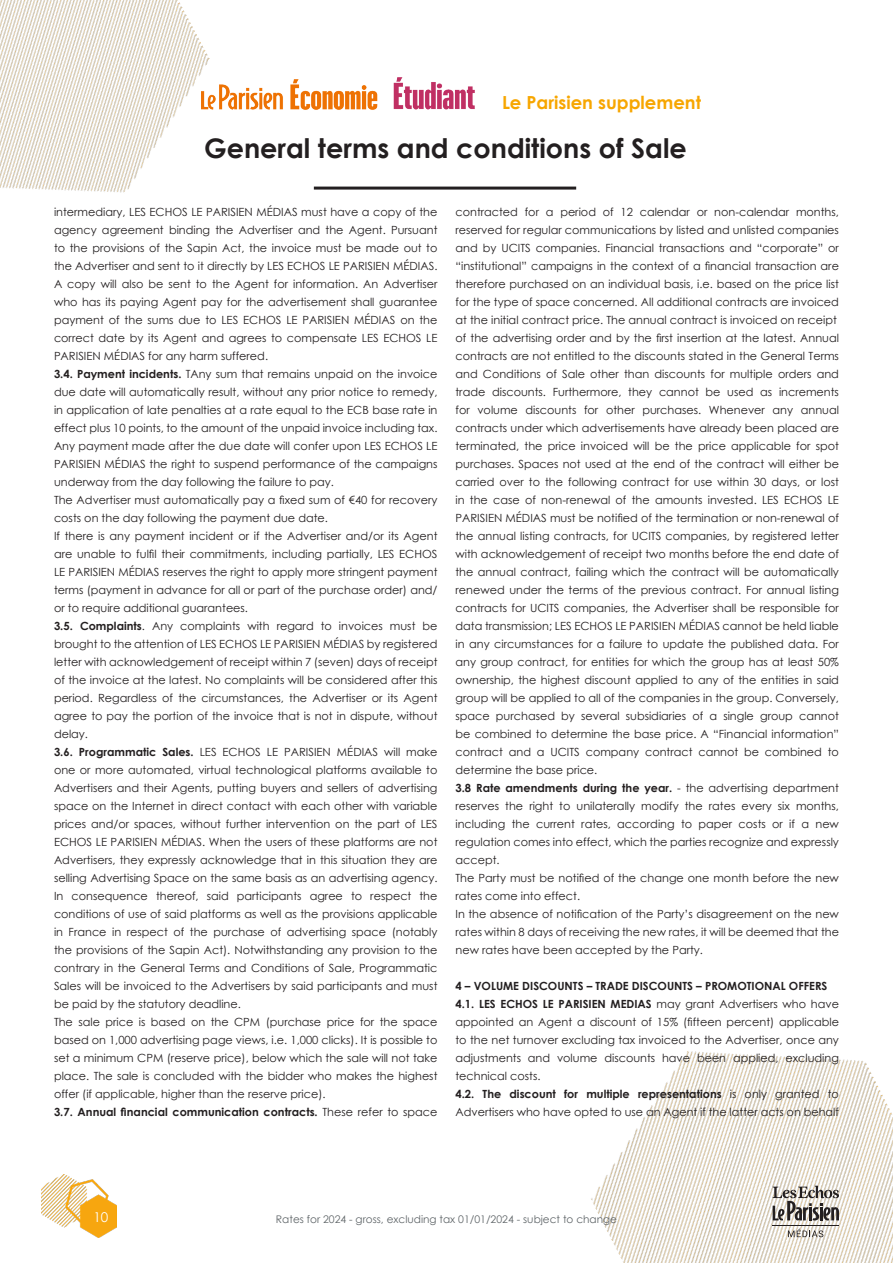
<style>
.page{position:relative;width:893px;height:1263px;background:#fff}
.page>*{position:absolute;margin:0;border:0;box-sizing:border-box;transform-origin:0 0}
.t1{font:700 27px "Century Gothic";color:#231f20}
.t2{font:700 18px "Century Gothic";color:#f7a600}
.t3{font:13.5px "Century Gothic";color:#fff}
.t4{font:11.25px/18px "Century Gothic";color:#231f20;text-align:justify}
.t5{font:700 11.25px "Century Gothic";color:#231f20}
.t6{font:10.5px "Century Gothic";color:#5f6568}
.s1{font-weight:700}
.s2{font-weight:400}
</style>
<div class="page">
<img style="left:591px;top:1051px;width:302px;height:212px">
<svg style="left:788px;top:1229px;width:35px;height:8px"></svg>
<hr style="left:773px;top:1225px;width:66px;height:1px;background:#231f20">
<svg style="left:773px;top:1186px;width:66px;height:34px"></svg>
<img style="left:41px;top:1175px;width:76px;height:62px">
<img style="left:0;top:0;width:210px;height:193px">
<img style="left:201px;top:79px;width:177px;height:36px">
<img style="left:393px;top:78px;width:82px;height:32px">
<hr style="left:314px;top:187px;width:262px;height:3px;background:#231f20">
<h2 class="t2" style="left:502px;top:88px;width:201px">Le Parisien supplement</h2>
<p class="t1" style="left:204px;top:127px;width:484px">General terms and conditions of Sale</p>
<p class="t4" style="left:54px;top:203px;width:385px">intermediary, LES ECHOS LE PARISIEN MÉDIAS must have a copy of the agency agreement binding the Advertiser and the Agent. Pursuant to the provisions of the Sapin Act, the invoice must be made out to the Advertiser and sent to it directly by LES ECHOS LE PARISIEN MÉDIAS.<br>A copy will also be sent to the Agent for information. An Advertiser who has its paying Agent pay for the advertisement shall guarantee payment of the sums due to LES ECHOS LE PARISIEN MÉDIAS on the correct date by its Agent and agrees to compensate LES ECHOS LE PARISIEN MÉDIAS for any harm suffered.</p>
<p class="t4" style="left:54px;top:365px;width:385px"><span class="s1">3.4. Payment incidents.</span> TAny sum that remains unpaid on the invoice due date will automatically result, without any prior notice to remedy, in application of late penalties at a rate equal to the ECB base rate in effect plus 10 points, to the amount of the unpaid invoice including tax.</p>
<p class="t4" style="left:54px;top:437px;width:385px">Any payment made after the due date will confer upon LES ECHOS LE PARISIEN MÉDIAS the right to suspend performance of the campaigns underway from the day following the failure to pay.</p>
<p class="t4" style="left:54px;top:491px;width:385px">The Advertiser must automatically pay a fixed sum of €40 for recovery costs on the day following the payment due date.</p>
<p class="t4" style="left:54px;top:527px;width:385px">If there is any payment incident or if the Advertiser and/or its Agent are unable to fulfil their commitments, including partially, LES ECHOS LE PARISIEN MÉDIAS reserves the right to apply more stringent payment terms (payment in advance for all or part of the purchase order) and/ or to require additional guarantees.</p>
<p class="t4" style="left:54px;top:617px;width:385px"><span class="s1">3.5. Complaints</span>. Any complaints with regard to invoices must be brought to the attention of LES ECHOS LE PARISIEN MÉDIAS by registered letter with acknowledgement of receipt within 7 (seven) days of receipt of the invoice at the latest. No complaints will be considered after this period. Regardless of the circumstances, the Advertiser or its Agent agree to pay the portion of the invoice that is not in dispute, without delay.</p>
<p class="t4" style="left:54px;top:743px;width:385px"><span class="s1">3.6. Programmatic Sales.</span> LES ECHOS LE PARISIEN MÉDIAS will make one or more automated, virtual technological platforms available to Advertisers and their Agents, putting buyers and sellers of advertising space on the Internet in direct contact with each other with variable prices and/or spaces, without further intervention on the part of LES ECHOS LE PARISIEN MÉDIAS. When the users of these platforms are not Advertisers, they expressly acknowledge that in this situation they are selling Advertising Space on the same basis as an advertising agency.<br>In consequence thereof, said participants agree to respect the conditions of use of said platforms as well as the provisions applicable in France in respect of the purchase of advertising space (notably the provisions of the Sapin Act). Notwithstanding any provision to the contrary in the General Terms and Conditions of Sale, Programmatic Sales will be invoiced to the Advertisers by said participants and must be paid by the statutory deadline.</p>
<p class="t4" style="left:54px;top:1013px;width:385px">The sale price is based on the CPM (purchase price for the space based on 1,000 advertising page views, i.e. 1,000 clicks). It is possible to set a minimum CPM (reserve price), below which the sale will not take place. The sale is concluded with the bidder who makes the highest offer (if applicable, higher than the reserve price).</p>
<p class="t5" style="left:54px;top:1103px;width:385px">3.7. Annual financial communication contracts. <span class="s2">These refer to space</span></p>
<p class="t4" style="left:455px;top:203px;width:385px">contracted for a period of 12 calendar or non-calendar months, reserved for regular communications by listed and unlisted companies and by UCITS companies. Financial transactions and “corporate” or “institutional” campaigns in the context of a financial transaction are therefore purchased on an individual basis, i.e. based on the price list for the type of space concerned. All additional contracts are invoiced at the initial contract price. The annual contract is invoiced on receipt</p>
<p class="t4" style="left:455px;top:329px;width:385px">of the advertising order and by the first insertion at the latest. Annual contracts are not entitled to the discounts stated in the General Terms and Conditions of Sale other than discounts for multiple orders and trade discounts. Furthermore, they cannot be used as increments for volume discounts for other purchases. Whenever any annual contracts under which advertisements have already been placed are terminated, the price invoiced will be the price applicable for spot purchases. Spaces not used at the end of the contract will either be carried over to the following contract for use within 30 days, or lost in the case of non-renewal of the amounts invested. LES ECHOS LE PARISIEN MÉDIAS must be notified of the termination or non-renewal of the annual listing contracts, for UCITS companies, by registered letter with acknowledgement of receipt two months before the end date of the annual contract, failing which the contract will be automatically renewed under the terms of the previous contract. For annual listing contracts for UCITS companies, the Advertiser shall be responsible for data transmission; LES ECHOS LE PARISIEN MÉDIAS cannot be held liable in any circumstances for a failure to update the published data. For any group contract, for entities for which the group has at least 50% ownership, the highest discount applied to any of the entities in said group will be applied to all of the companies in the group. Conversely, space purchased by several subsidiaries of a single group cannot be combined to determine the base price. A “Financial information” contract and a UCITS company contract cannot be combined to determine the base price.</p>
<p class="t4" style="left:455px;top:779px;width:385px"><span class="s1">3.8 Rate amendments during the year.</span> - the advertising department reserves the right to unilaterally modify the rates every six months, including the current rates, according to paper costs or if a new regulation comes into effect, which the parties recognize and expressly accept.</p>
<p class="t4" style="left:455px;top:869px;width:385px">The Party must be notified of the change one month before the new rates come into effect.</p>
<p class="t4" style="left:455px;top:905px;width:385px">In the absence of notification of the Party’s disagreement on the new rates within 8 days of receiving the new rates, it will be deemed that the new rates have been accepted by the Party.</p>
<p class="t5" style="left:455px;top:977px;width:373px">4 – VOLUME DISCOUNTS – TRADE DISCOUNTS – PROMOTIONAL OFFERS</p>
<p class="t4" style="left:455px;top:995px;width:385px"><span class="s1">4.1. LES ECHOS LE PARISIEN MEDIAS</span> may grant Advertisers who have appointed an Agent a discount of 15% (fifteen percent) applicable to the net turnover excluding tax invoiced to the Advertiser, once any adjustments and volume discounts have been applied, excluding technical costs.</p>
<p class="t4" style="left:455px;top:1085px;width:385px"><span class="s1">4.2. The discount for multiple representations</span> is only granted to<br>Advertisers who have opted to use an Agent if the latter acts on behalf</p>
<p class="t3" style="left:93px;top:1208px;width:16px">10</p>
<p class="t6" style="left:276px;top:1212px;width:343px">Rates for 2024 - gross, excluding tax 01/01/2024 - subject to change</p>
</div>
